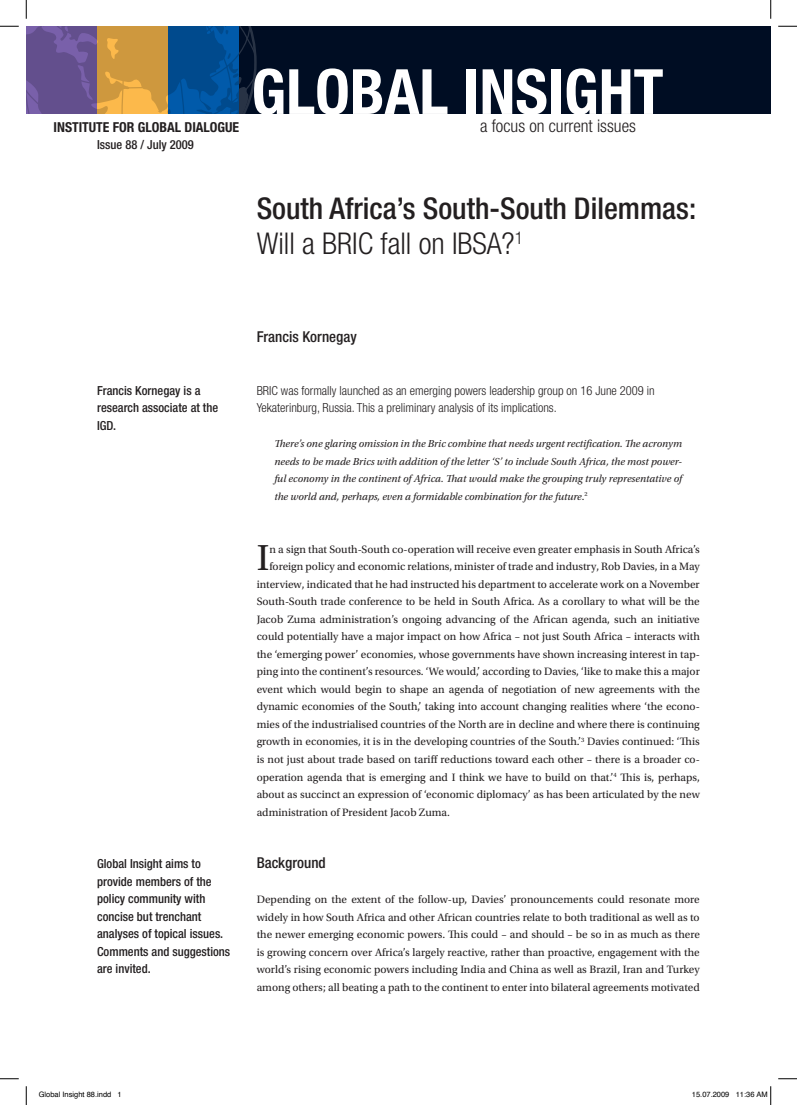
<style>
.page{position:relative;width:797px;height:1105px;background:#fff}
.page>*{position:absolute;margin:0;border:0;box-sizing:border-box;transform-origin:0 0}
.t1{font:700 condensed 62.5px "Helvetica Neue LT Std";color:#fff}
.t2{font:38.12px "Utopia Std";color:#231f20}
.t3{font:500 condensed 30px/35.1px "Helvetica Neue LT Std";color:#231f20}
.t4{font:300 condensed 17.5px "Helvetica Neue LT Std";color:#231f20}
.t5{font:500 condensed 15px "Helvetica Neue LT Std";color:#231f20}
.t6{font:700 condensed 13.75px "Helvetica Neue LT Std";color:#231f20}
.t7{font:500 condensed 12.5px/17.5px "Helvetica Neue LT Std";color:#231f20}
.t8{font:300 condensed 12.5px/17.5px "Helvetica Neue LT Std";color:#231f20}
.t9{font:11.25px/17.5px "Utopia Std";color:#231f20;text-align:justify}
.t10{font:italic 10.62px/17.5px "Utopia Std";color:#231f20;text-align:justify}
.t11{font:7.5px "Helvetica";color:#000}
.s1{font-weight:300}
.s2{font-style:normal}
</style>
<div class="page">
<div style="left:26px;top:26px;width:744px;height:88px;background:#000d23"></div>
<svg style="left:26px;top:26px;width:231px;height:88px;background:#636473"></svg>
<svg style="left:0;top:25px;width:19px;height:2px"></svg>
<svg style="left:778px;top:25px;width:19px;height:2px"></svg>
<svg style="left:0;top:1078px;width:19px;height:1px"></svg>
<svg style="left:778px;top:1078px;width:19px;height:1px"></svg>
<svg style="left:25px;top:0;width:2px;height:19px"></svg>
<svg style="left:25px;top:1086px;width:2px;height:19px"></svg>
<svg style="left:770px;top:0;width:1px;height:19px"></svg>
<svg style="left:770px;top:1086px;width:1px;height:19px"></svg>
<p class="t6" style="left:54px;top:118px;width:11px">INSTIT</p>
<p class="t6" style="left:89px;top:118px;width:65px">UTE FOR GLOBAL</p>
<p class="t6" style="left:184px;top:118px;width:16px">DIALOG</p>
<p class="t6" style="left:225px;top:118px;width:16px">UE</p>
<p class="t7" style="left:97px;top:136px;width:98px">Issue 88 / July 2009</p>
<h1 class="t1" style="left:251px;top:54px;width:413px">GLOBAL INSIGHT</h1>
<h3 class="t4" style="left:480px;top:115px;width:157px">a focus on current issues</h3>
<h3 class="t3" style="left:257px;top:191px;width:441px">South Africa’s South-South Dilemmas:<br><span class="s1">Will a BRIC fall on IBSA?</span><sup>1</sup></h3>
<p class="t7" style="left:97px;top:381px;width:123px">Francis Kornegay is a research associate at the<br>IGD.</p>
<p class="t7" style="left:97px;top:855px;width:135px">Global Insight aims to provide members of the policy community with concise but trenchant analyses of topical issues.<br>Comments and suggestions are invited.</p>
<h3 class="t5" style="left:257px;top:328px;width:102px">Francis Kornegay</h3>
<p class="t8" style="left:257px;top:381px;width:399px">BRIC was formally launched as an emerging powers leadership group on 16 June 2009 in<br>Yekaterinburg, Russia. This a preliminary analysis of its implications.</p>
<p class="t10" style="left:274px;top:435px;width:409px">There’s one glaring omission in the Bric combine that needs urgent rectification. The acronym needs to be made Brics with addition of the letter ‘S’ to include South Africa, the most power&shy;ful economy in the continent of Africa. That would make the grouping truly representative of the world and, perhaps, even a formidable combination for the future<span class="s2">.</span><sup>2</sup></p>
<h2 class="t2" style="left:257px;top:537px;width:14px">I</h2>
<p class="t9" style="left:269px;top:540px;width:432px">n a sign that South-South co-operation will receive even greater emphasis in South Africa’s</p>
<p class="t9" style="left:269px;top:558px;width:432px">foreign policy and economic relations, minister of trade and industry, Rob Davies, in a May</p>
<p class="t9" style="left:257px;top:575px;width:444px">interview, indicated that he had instructed his department to accelerate work on a November</p>
<p class="t9" style="left:257px;top:593px;width:444px">South-South trade conference to be held in South Africa. As a corollary to what will be the</p>
<p class="t9" style="left:257px;top:610px;width:444px">Jacob Zuma administration’s ongoing advancing of the African agenda, such an initiative</p>
<p class="t9" style="left:257px;top:628px;width:444px">could potentially have a major impact on how Africa – not just South Africa – interacts with</p>
<p class="t9" style="left:257px;top:645px;width:444px">the ‘emerging power’ economies, whose governments have shown increasing interest in tap-</p>
<p class="t9" style="left:257px;top:663px;width:444px">ping into the continent’s resources. ‘We would,’ according to Davies, ‘like to make this a major</p>
<p class="t9" style="left:257px;top:681px;width:444px">event which would begin to shape an agenda of negotiation of new agreements with the</p>
<p class="t9" style="left:257px;top:698px;width:444px">dynamic economies of the South,’ taking into account changing realities where ‘the econo-</p>
<p class="t9" style="left:257px;top:716px;width:444px">mies of the industrialised countries of the North are in decline and where there is continuing</p>
<p class="t9" style="left:257px;top:733px;width:444px">growth in economies, it is in the developing countries of the South.’<sup>3</sup> Davies continued: ‘This</p>
<p class="t9" style="left:257px;top:751px;width:444px">is not just about trade based on tariff reductions toward each other – there is a broader co-</p>
<p class="t9" style="left:257px;top:768px;width:444px">operation agenda that is emerging and I think we have to build on that.’<sup>4</sup> This is, perhaps,</p>
<p class="t9" style="left:257px;top:786px;width:444px">about as succinct an expression of ‘economic diplomacy’ as has been articulated by the new</p>
<p class="t9" style="left:257px;top:803px;width:195px">administration of President Jacob Zuma.</p>
<h3 class="t5" style="left:257px;top:854px;width:71px">Background</h3>
<p class="t9" style="left:257px;top:891px;width:444px">Depending on the extent of the follow-up, Davies’ pronouncements could resonate more widely in how South Africa and other African countries relate to both traditional as well as to the newer emerging economic powers. This could – and should – be so in as much as there is growing concern over Africa’s largely reactive, rather than proactive, engagement with the world’s rising economic powers including India and China as well as Brazil, Iran and Turkey among others; all beating a path to the continent to enter into bilateral agreements motivated</p>
<p class="t11" style="left:39px;top:1089px;width:84px">Global Insight 88.indd 1</p>
<p class="t11" style="left:692px;top:1089px;width:77px">15.07.2009 11:36 AM</p>
</div>
